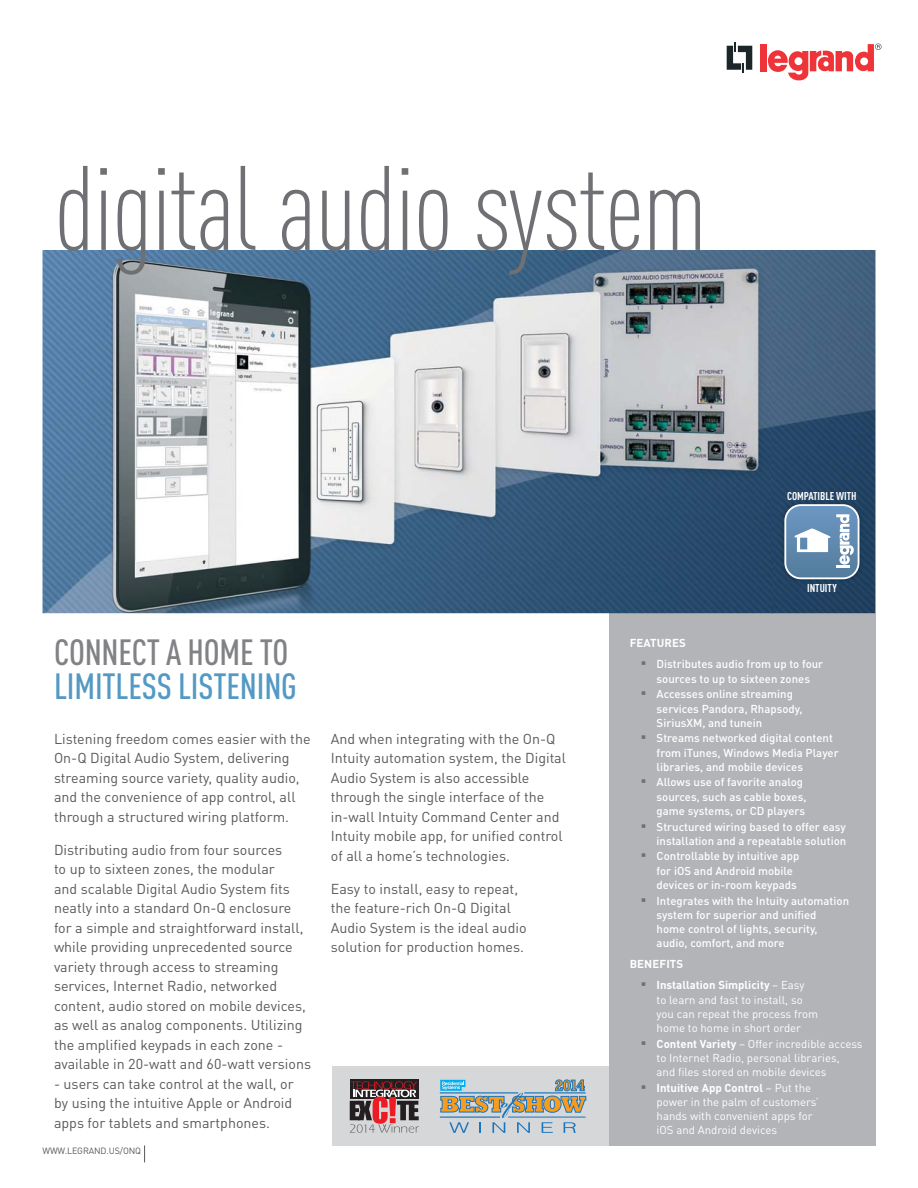
<style>
.page{position:relative;width:918px;height:1188px;background:#fff}
.page>*{position:absolute;margin:0;border:0;box-sizing:border-box;transform-origin:0 0}
.t1{font:300 condensed 118.05px "DIN Pro";letter-spacing:-.015em;color:#6f7073}
.t2{font:500 condensed 36px "DIN Pro";letter-spacing:-.005em;color:#5399c4}
.t3{font:500 condensed 36px "DIN Pro";letter-spacing:-.005em;color:#808285}
.t4{font:14.25px/19.5px "DIN Pro";color:#58595b}
.t5{font:500 11.4px/14.2px "DIN Pro";color:#fff}
.t6{font:11.4px/14.2px "DIN Pro";color:#fff}
.t7{font:700 11.4px/21px "DIN Pro";color:#fff}
.t8{font:700 condensed 11.25px "DINOT";color:#fff}
.t9{font:9px "DIN Pro";letter-spacing:-.015em;color:#58595b}
.s1{font-weight:400}
.s2{font-weight:700}
</style>
<div class="page">
<svg style="left:727px;top:43px;width:25px;height:30px"></svg>
<div style="left:760px;top:44px;width:7px;height:27px;background:#ee3439"></div>
<svg style="left:768px;top:44px;width:113px;height:37px"></svg>
<svg style="left:144px;top:1145px;width:1px;height:17px"></svg>
<div style="left:333px;top:1066px;width:383px;height:79px;background:#d6d7d9"></div>
<div style="left:609px;top:613px;width:266px;height:532px;background:#b2b4b7"></div>
<img style="left:43px;top:250px;width:832px;height:363px">
<div style="left:350px;top:1080px;width:68px;height:19px;background:#231f20"></div>
<svg style="left:350px;top:1081px;width:69px;height:52px"></svg>
<svg style="left:440px;top:1080px;width:146px;height:53px"></svg>
<img style="left:778px;top:498px;width:88px;height:88px">
<svg style="left:784px;top:504px;width:75px;height:75px"></svg>
<h1 class="t1" style="left:54px;top:165px;width:655px">digital audio system</h1>
<p class="t8" style="left:787px;top:490px;width:71px">COMPATIBLE WITH</p>
<p class="t8" style="left:807px;top:582px;width:31px">INTUITY</p>
<h2 class="t3" style="left:54px;top:631px;width:236px">CONNECT A HOME TO</h2>
<h2 class="t2" style="left:54px;top:666px;width:244px">LIMITLESS LISTENING</h2>
<p class="t4" style="left:54px;top:731px;width:258px">Listening freedom comes easier with the On-Q Digital Audio System, delivering streaming source variety, quality audio, and the convenience of app control, all through a structured wiring platform.</p>
<p class="t4" style="left:54px;top:842px;width:259px">Distributing audio from four sources<br>to up to sixteen zones, the modular<br>and scalable Digital Audio System fits neatly into a standard On-Q enclosure for a simple and straightforward install, while providing unprecedented source variety through access to streaming services, Internet Radio, networked content, audio stored on mobile devices, as well as analog components. Utilizing the amplified keypads in each zone - available in 20-watt and 60-watt versions</p>
<p class="t4" style="left:54px;top:1076px;width:241px;text-align:justify">- users can take control at the wall, or by using the intuitive Apple or Android apps for tablets and smartphones.</p>
<p class="t9" style="left:43px;top:1148px;width:100px">WWW.LEGRAND.US/ONQ</p>
<p class="t4" style="left:331px;top:731px;width:237px">And when integrating with the On-Q Intuity automation system, the Digital Audio System is also accessible through the single interface of the in-wall Intuity Command Center and Intuity mobile app, for unified control of all a home’s technologies.</p>
<p class="t4" style="left:331px;top:881px;width:197px">Easy to install, easy to repeat, the feature-rich On-Q Digital<br>Audio System is the ideal audio solution for production homes.</p>
<p class="t7" style="left:630px;top:634px;width:58px">FEATURES</p>
<p class="t5" style="left:657px;top:658px;width:168px">Distributes audio from up to four sources to up to sixteen zones</p>
<p class="t5" style="left:657px;top:688px;width:148px">Accesses online streaming services Pandora, Rhapsody,<br>SiriusXM, and tunein</p>
<p class="t5" style="left:657px;top:732px;width:184px">Streams networked digital content from iTunes, Windows Media Player libraries, and mobile devices</p>
<p class="t5" style="left:657px;top:776px;width:151px">Allows use of favorite analog sources, such as cable boxes, game systems, or CD players</p>
<p class="t5" style="left:657px;top:820px;width:191px">Structured wiring based to offer easy installation and a repeatable solution</p>
<p class="t5" style="left:657px;top:850px;width:144px">Controllable by intuitive app for iOS and Android mobile devices or in-room keypads</p>
<p class="t5" style="left:657px;top:894px;width:194px">Integrates with the Intuity automation system for superior and unified<br>home control of lights, security, audio, comfort, and more</p>
<p class="t7" style="left:657px;top:955px;width:150px;text-indent:-27px">BENEFITS<br>Installation Simplicity <span class="s1">– Easy</span></p>
<p class="t6" style="left:657px;top:994px;width:163px">to learn and fast to install, so you can repeat the process from home to home in short order</p>
<p class="t6" style="left:657px;top:1038px;width:207px"><span class="s2">Content Variety</span> – Offer incredible access to Internet Radio, personal libraries,<br>and files stored on mobile devices</p>
<p class="t6" style="left:657px;top:1082px;width:164px"><span class="s2">Intuitive App Control</span> – Put the power in the palm of customers’ hands with convenient apps for iOS and Android devices</p>
</div>
